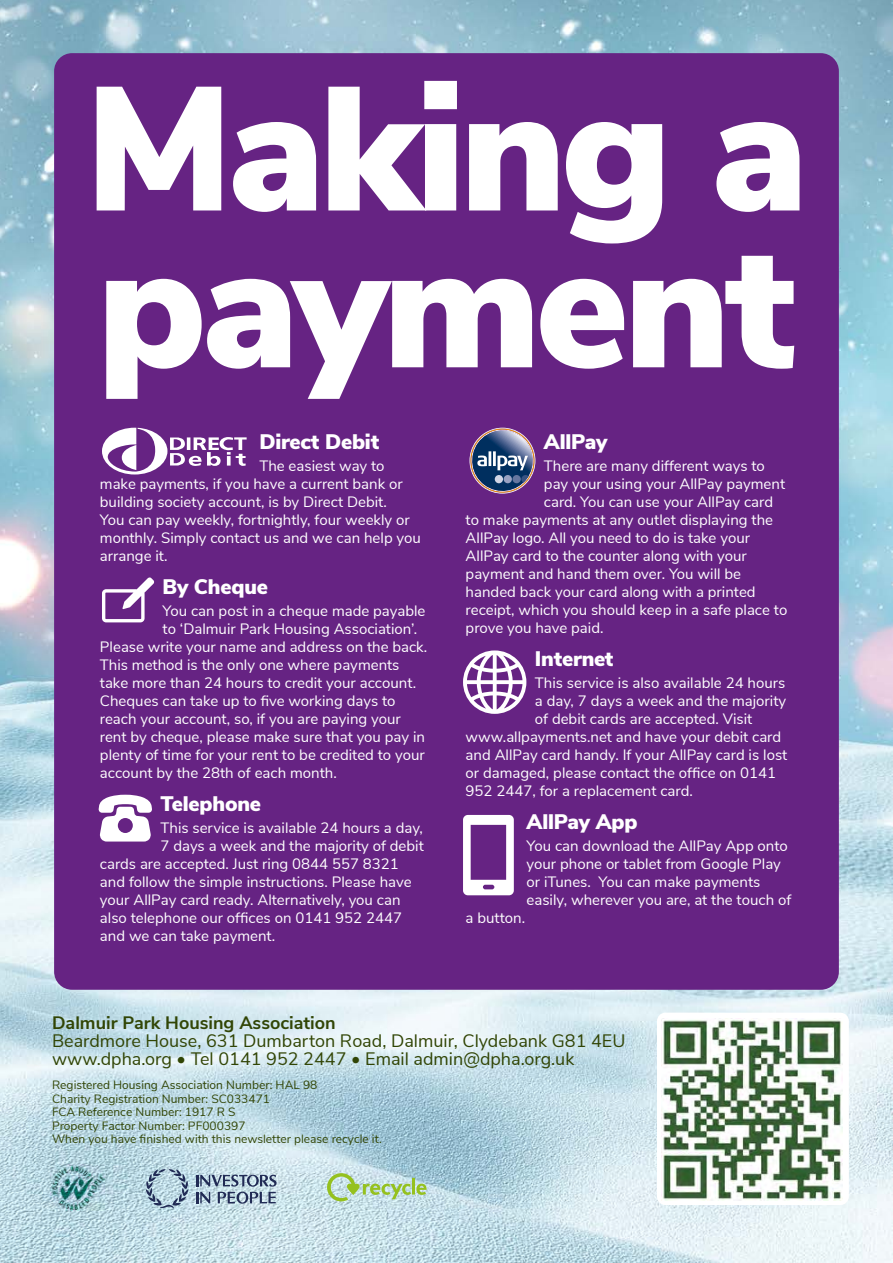
<style>
.page{position:relative;width:893px;height:1263px;background:#fff}
.page>*{position:absolute;margin:0;border:0;box-sizing:border-box;transform-origin:0 0}
.t1{font:900 175.65px/156.8px "Nunito Sans";letter-spacing:-.03em;color:#fff}
.t2{font:900 21px "Nunito Sans";letter-spacing:-.01em;color:#fff}
.t3{font:18px/18px "Nunito Sans";color:#314505}
.t4{font:700 18px "Nunito Sans";color:#314505}
.t5{font:15px/18px "Nunito Sans";color:#fff}
.t6{font:12px/13.5px "Nunito Sans";color:#314505}
</style>
<div class="page">
<img style="left:0;top:0;width:893px;height:1263px">
<div style="left:54px;top:53px;width:785px;height:937px;background:#662383;border-radius:18px"></div>
<svg style="left:0;top:1119px;width:893px;height:121px;background:#c3dbe3"></svg>
<img style="left:50px;top:1164px;width:54px;height:46px">
<svg style="left:463px;top:650px;width:63px;height:64px"></svg>
<svg style="left:463px;top:815px;width:51px;height:80px"></svg>
<svg style="left:102px;top:577px;width:52px;height:45px"></svg>
<svg style="left:102px;top:428px;width:145px;height:46px"></svg>
<svg style="left:469px;top:428px;width:67px;height:66px"></svg>
<svg style="left:99px;top:795px;width:53px;height:46px"></svg>
<div style="left:657px;top:1013px;width:192px;height:192px;background:#fff;border-radius:9px"></div>
<img style="left:662px;top:1019px;width:181px;height:181px">
<h1 class="t1" style="left:85px;top:64px;width:724px">Making a payment</h1>
<h2 class="t2" style="left:259px;top:426px;width:121px">Direct Debit</h2>
<p class="t5" style="left:100px;top:456px;width:323px;text-indent:159px">The easiest way to make payments, if you have a current bank or building society account, is by Direct Debit.<br>You can pay weekly, fortnightly, four weekly or monthly. Simply contact us and we can help you arrange it.</p>
<h2 class="t2" style="left:163px;top:571px;width:107px">By Cheque</h2>
<p class="t5" style="left:163px;top:601px;width:264px">You can post in a cheque made payable</p>
<p class="t5" style="left:163px;top:619px;width:256px">to ‘Dalmuir Park Housing Association’.</p>
<p class="t5" style="left:100px;top:637px;width:329px">Please write your name and address on the back.</p>
<p class="t5" style="left:100px;top:655px;width:301px">This method is the only one where payments</p>
<p class="t5" style="left:100px;top:673px;width:318px">take more than 24 hours to credit your account.</p>
<p class="t5" style="left:100px;top:691px;width:297px">Cheques can take up to five working days to</p>
<p class="t5" style="left:100px;top:709px;width:302px">reach your account, so, if you are paying your</p>
<p class="t5" style="left:100px;top:727px;width:327px">rent by cheque, please make sure that you pay in</p>
<p class="t5" style="left:100px;top:745px;width:326px">plenty of time for your rent to be credited to your</p>
<p class="t5" style="left:100px;top:763px;width:238px">account by the 28th of each month.</p>
<h2 class="t2" style="left:160px;top:788px;width:102px">Telephone</h2>
<p class="t5" style="left:160px;top:818px;width:264px">This service is available 24 hours a day,</p>
<p class="t5" style="left:160px;top:836px;width:265px">7 days a week and the majority of debit</p>
<p class="t5" style="left:100px;top:854px;width:301px">cards are accepted. Just ring 0844 557 8321</p>
<p class="t5" style="left:100px;top:872px;width:313px">and follow the simple instructions. Please have</p>
<p class="t5" style="left:100px;top:890px;width:302px">your AllPay card ready. Alternatively, you can</p>
<p class="t5" style="left:100px;top:908px;width:304px">also telephone our offices on 0141 952 2447</p>
<p class="t5" style="left:100px;top:926px;width:177px">and we can take payment.</p>
<h2 class="t2" style="left:544px;top:426px;width:65px">AllPay</h2>
<p class="t5" style="left:544px;top:456px;width:222px">There are many different ways to</p>
<p class="t5" style="left:544px;top:474px;width:243px">pay your using your AllPay payment</p>
<p class="t5" style="left:544px;top:492px;width:231px">card. You can use your AllPay card</p>
<p class="t5" style="left:466px;top:510px;width:309px">to make payments at any outlet displaying the</p>
<p class="t5" style="left:466px;top:528px;width:286px">AllPay logo. All you need to do is take your</p>
<p class="t5" style="left:466px;top:546px;width:283px">AllPay card to the counter along with your</p>
<p class="t5" style="left:466px;top:564px;width:277px">payment and hand them over. You will be</p>
<p class="t5" style="left:466px;top:582px;width:291px">handed back your card along with a printed</p>
<p class="t5" style="left:466px;top:600px;width:323px">receipt, which you should keep in a safe place to</p>
<p class="t5" style="left:466px;top:618px;width:139px">prove you have paid.</p>
<h2 class="t2" style="left:535px;top:643px;width:80px">Internet</h2>
<p class="t5" style="left:535px;top:673px;width:252px">This service is also available 24 hours</p>
<p class="t5" style="left:535px;top:691px;width:253px">a day, 7 days a week and the majority</p>
<p class="t5" style="left:535px;top:709px;width:219px">of debit cards are accepted. Visit</p>
<p class="t5" style="left:466px;top:727px;width:317px">www.allpayments.net and have your debit card</p>
<p class="t5" style="left:466px;top:745px;width:323px">and AllPay card handy. If your AllPay card is lost</p>
<p class="t5" style="left:466px;top:763px;width:312px">or damaged, please contact the office on 0141</p>
<p class="t5" style="left:466px;top:781px;width:229px">952 2447, for a replacement card.</p>
<h2 class="t2" style="left:527px;top:806px;width:112px">AllPay App</h2>
<p class="t5" style="left:527px;top:836px;width:266px">You can download the AllPay App onto your phone or tablet from Google Play or iTunes. You can make payments easily, wherever you are, at the touch of</p>
<p class="t5" style="left:466px;top:908px;width:61px">a button.</p>
<p class="t4" style="left:52px;top:1010px;width:285px">Dalmuir Park Housing Association</p>
<p class="t3" style="left:52px;top:1031px;width:575px">Beardmore House, 631 Dumbarton Road, Dalmuir, Clydebank G81 4EU www.dpha.org • Tel 0141 952 2447 • Email admin@dpha.org.uk</p>
<p class="t6" style="left:52px;top:1077px;width:331px">Registered Housing Association Number: HAL 98<br>Charity Registration Number: SC033471<br>FCA Reference Number: 1917 R S<br>Property Factor Number: PF000397<br>When you have finished with this newsletter please recycle it.</p>
</div>
